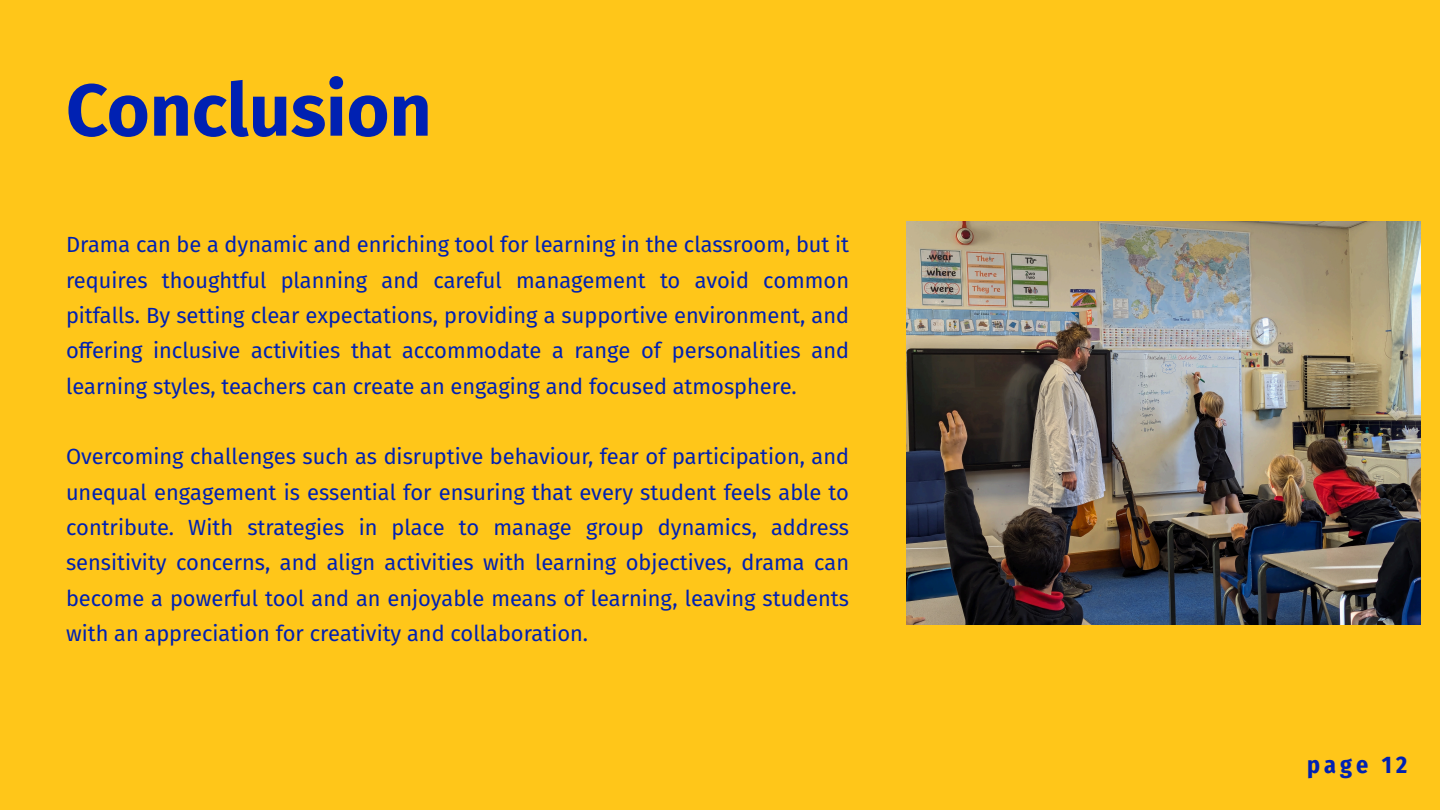
<style>
.page{position:relative;width:1440px;height:810px;background:#ffc619}
.page>*{position:absolute;margin:0;border:0;box-sizing:border-box;transform-origin:0 0}
.t1{font:700 73.5px "Fira Sans";color:#0021b2}
.t2{font:700 24px "Fira Sans Condensed";letter-spacing:.17em;color:#0021b2}
.t3{font:21.9px/35.3px "Fira Sans";color:#0021b2;text-align:justify}
</style>
<div class="page">
<img style="left:906px;top:221px;width:515px;height:403px">
<h1 class="t1" style="left:66px;top:48px;width:367px">Conclusion</h1>
<p class="t3" style="left:66px;top:227px;width:785px">Drama can be a dynamic and enriching tool for learning in the classroom, but it requires thoughtful planning and careful management to avoid common pitfalls. By setting clear expectations, providing a supportive environment, and offering inclusive activities that accommodate a range of personalities and learning styles, teachers can create an engaging and focused atmosphere.</p>
<p class="t3" style="left:66px;top:438px;width:785px">Overcoming challenges such as disruptive behaviour, fear of participation, and unequal engagement is essential for ensuring that every student feels able to contribute. With strategies in place to manage group dynamics, address sensitivity concerns, and align activities with learning objectives, drama can become a powerful tool and an enjoyable means of learning, leaving students with an appreciation for creativity and collaboration.</p>
<p class="t2" style="left:1307px;top:745px;width:102px">page 12</p>
</div>
